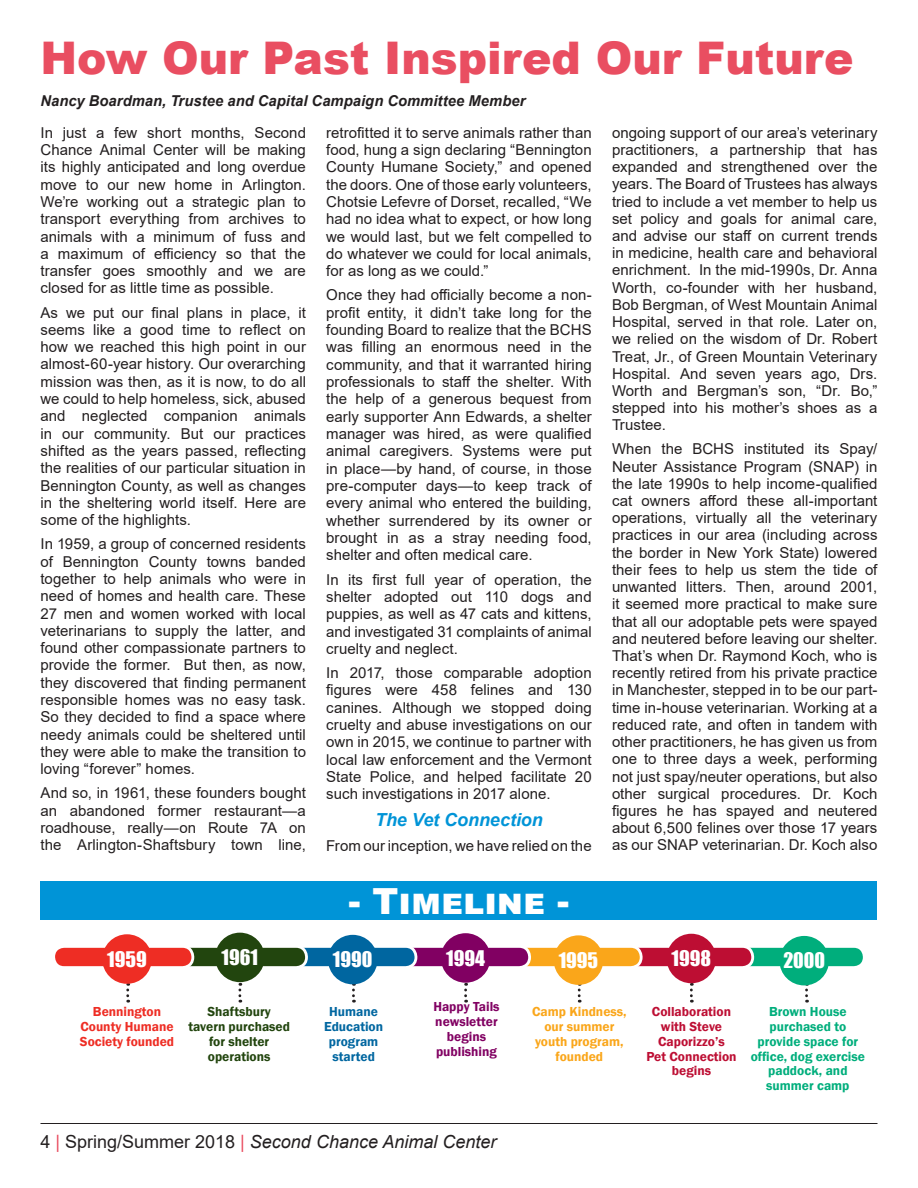
<style>
.page{position:relative;width:918px;height:1188px;background:#fff}
.page>*{position:absolute;margin:0;border:0;box-sizing:border-box;transform-origin:0 0}
.t1{font:900 45px "Arial";color:#e94e61}
.t2{font:900 36px "Arial";color:#fff}
.t3{font:19.8px "Impact";color:#fff}
.t4{font:italic 18px "Arial";color:#231f20}
.t5{font:italic 700 18px "Arial";letter-spacing:-.005em;color:#0094d7}
.t6{font:15px/17.2px "Arial";letter-spacing:.005em;color:#231f20;text-align:justify}
.t7{font:italic 700 15px "Arial";letter-spacing:.005em;color:#231f20}
.t8{font:600 13.35px/14.7px "Franklin Gothic";color:#00ae7c;text-align:center}
.t9{font:600 13.35px/14.7px "Franklin Gothic";color:#bd0e33;text-align:center}
.t10{font:600 13.35px/14.7px "Franklin Gothic";color:#22450e;text-align:center}
.t11{font:600 13.35px/14.7px "Franklin Gothic";color:#faa61a;text-align:center}
.t12{font:600 13.35px/14.7px "Franklin Gothic";color:#810062;text-align:center}
.t13{font:600 13.35px/14.7px "Franklin Gothic";color:#ee2d24;text-align:center}
.t14{font:600 13.35px/14.7px "Franklin Gothic";color:#0066a0;text-align:center}
.s1{font-style:normal}
.s2{font-style:normal;color:#e94e61}
</style>
<div class="page">
<hr style="left:40px;top:1123px;width:838px;height:1px;background:#231f20">
<div style="left:40px;top:881px;width:837px;height:39px;background:#0094d7"></div>
<svg style="left:126px;top:984px;width:3px;height:19px"></svg>
<svg style="left:352px;top:984px;width:3px;height:19px"></svg>
<svg style="left:578px;top:985px;width:3px;height:18px"></svg>
<svg style="left:238px;top:983px;width:3px;height:20px"></svg>
<svg style="left:464px;top:983px;width:3px;height:20px"></svg>
<svg style="left:690px;top:983px;width:3px;height:20px"></svg>
<svg style="left:805px;top:985px;width:3px;height:18px"></svg>
<div style="left:725px;top:946px;width:139px;height:22px;background:#00ae7c;border-radius:10px"></div>
<div style="left:724px;top:945px;width:142px;height:24px;border:3px solid #fff;border-radius:10px"></div>
<div style="left:614px;top:946px;width:139px;height:22px;background:#bd0e33;border-radius:10px"></div>
<div style="left:612px;top:945px;width:142px;height:24px;border:3px solid #fff;border-radius:10px"></div>
<div style="left:502px;top:946px;width:139px;height:22px;background:#faa61a;border-radius:10px"></div>
<div style="left:501px;top:945px;width:142px;height:24px;border:3px solid #fff;border-radius:10px"></div>
<div style="left:390px;top:946px;width:140px;height:22px;background:#810062;border-radius:10px"></div>
<div style="left:389px;top:945px;width:142px;height:24px;border:3px solid #fff;border-radius:10px"></div>
<div style="left:277px;top:946px;width:139px;height:22px;background:#0066a0;border-radius:10px"></div>
<div style="left:275px;top:945px;width:142px;height:24px;border:3px solid #fff;border-radius:10px"></div>
<div style="left:167px;top:946px;width:140px;height:22px;background:#22450e;border-radius:10px"></div>
<div style="left:166px;top:945px;width:142px;height:24px;border:3px solid #fff;border-radius:10px"></div>
<div style="left:54px;top:946px;width:139px;height:22px;background:#ee2d24;border-radius:10px"></div>
<div style="left:52px;top:945px;width:142px;height:24px;border:3px solid #fff;border-radius:10px"></div>
<div style="left:102px;top:934px;width:50px;height:50px;background:#ee2d24;border-radius:50%"></div>
<div style="left:215px;top:933px;width:50px;height:49px;background:#22450e;border-radius:50%"></div>
<div style="left:441px;top:933px;width:49px;height:50px;background:#810062;border-radius:50%"></div>
<div style="left:667px;top:934px;width:49px;height:49px;background:#bd0e33;border-radius:50%"></div>
<div style="left:328px;top:935px;width:50px;height:49px;background:#0066a0;border-radius:50%"></div>
<div style="left:554px;top:935px;width:49px;height:50px;background:#faa61a;border-radius:50%"></div>
<div style="left:779px;top:936px;width:50px;height:49px;background:#00ae7c;border-radius:50%"></div>
<h1 class="t1" style="left:40px;top:25px;width:815px">How Our Past Inspired Our Future</h1>
<p class="t7" style="left:40px;top:90px;width:487px">Nancy Boardman, Trustee and Capital Campaign Committee Member</p>
<p class="t6" style="left:40px;top:124px;width:267px">In just a few short months, Second Chance Animal Center will be making its highly anticipated and long overdue move to our new home in Arlington.<br>We’re working out a strategic plan to transport everything from archives to animals with a minimum of fuss and a maximum of efficiency so that the transfer goes smoothly and we are closed for as little time as possible.</p>
<p class="t6" style="left:40px;top:304px;width:267px">As we put our final plans in place, it seems like a good time to reflect on how we reached this high point in our almost-60-year history. Our overarching mission was then, as it is now, to do all we could to help homeless, sick, abused and neglected companion animals in our community. But our practices shifted as the years passed, reflecting the realities of our particular situation in Bennington County, as well as changes in the sheltering world itself. Here are some of the highlights.</p>
<p class="t6" style="left:40px;top:535px;width:267px">In 1959, a group of concerned residents of Bennington County towns banded together to help animals who were in need of homes and health care. These 27 men and women worked with local veterinarians to supply the latter, and found other compassionate partners to provide the former. But then, as now, they discovered that finding permanent responsible homes was no easy task.<br>So they decided to find a space where needy animals could be sheltered until they were able to make the transition to loving “forever” homes.</p>
<p class="t6" style="left:40px;top:784px;width:267px">And so, in 1961, these founders bought an abandoned former restaurant—a roadhouse, really—on Route 7A on the Arlington-Shaftsbury town line,</p>
<p class="t6" style="left:326px;top:123px;width:267px">retrofitted it to serve animals rather than food, hung a sign declaring “Bennington County Humane Society,” and opened the doors. One of those early volunteers, Chotsie Lefevre of Dorset, recalled, “We had no idea what to expect, or how long we would last, but we felt compelled to do whatever we could for local animals, for as long as we could.”</p>
<p class="t6" style="left:326px;top:286px;width:267px">Once they had officially become a non&shy;profit entity, it didn’t take long for the founding Board to realize that the BCHS was filling an enormous need in the community, and that it warranted hiring professionals to staff the shelter. With the help of a generous bequest from early supporter Ann Edwards, a shelter manager was hired, as were qualified animal caregivers. Systems were put in place—by hand, of course, in those pre-computer days—to keep track of every animal who entered the building, whether surrendered by its owner or brought in as a stray needing food, shelter and often medical care.</p>
<p class="t6" style="left:326px;top:570px;width:267px">In its first full year of operation, the shelter adopted out 110 dogs and puppies, as well as 47 cats and kittens, and investigated 31 complaints of animal cruelty and neglect.</p>
<p class="t6" style="left:326px;top:664px;width:267px">In 2017, those comparable adoption figures were 458 felines and 130 canines. Although we stopped doing cruelty and abuse investigations on our own in 2015, we continue to partner with local law enforcement and the Vermont State Police, and helped facilitate 20 such investigations in 2017 alone.</p>
<p class="t5" style="left:375px;top:808px;width:169px">The Vet Connection</p>
<p class="t6" style="left:326px;top:837px;width:267px">From our inception, we have relied on the</p>
<h2 class="t2" style="left:349px;top:875px;width:222px">- Timeline -</h2>
<p class="t6" style="left:612px;top:124px;width:267px">ongoing support of our area’s veterinary practitioners, a partnership that has expanded and strengthened over the years. The Board of Trustees has always tried to include a vet member to help us set policy and goals for animal care, and advise our staff on current trends in medicine, health care and behavioral enrichment. In the mid-1990s, Dr. Anna Worth, co-founder with her husband, Bob Bergman, of West Mountain Animal Hospital, served in that role. Later on, we relied on the wisdom of Dr. Robert Treat, Jr., of Green Mountain Veterinary Hospital. And seven years ago, Drs.<br>Worth and Bergman’s son, “Dr. Bo,” stepped into his mother’s shoes as a Trustee.</p>
<p class="t6" style="left:612px;top:440px;width:267px">When the BCHS instituted its Spay/ Neuter Assistance Program (SNAP) in the late 1990s to help income-qualified cat owners afford these all-important operations, virtually all the veterinary practices in our area (including across the border in New York State) lowered their fees to help us stem the tide of unwanted litters. Then, around 2001, it seemed more practical to make sure that all our adoptable pets were spayed and neutered before leaving our shelter.<br>That’s when Dr. Raymond Koch, who is recently retired from his private practice in Manchester, stepped in to be our part&shy;time in-house veterinarian. Working at a reduced rate, and often in tandem with other practitioners, he has given us from one to three days a week, performing not just spay/neuter operations, but also other surgical procedures. Dr. Koch figures he has spayed and neutered about 6,500 felines over those 17 years as our SNAP veterinarian. Dr. Koch also</p>
<h3 class="t3" style="left:107px;top:944px;width:41px">1959</h3>
<p class="t13" style="left:80px;top:1005px;width:96px">Bennington<br>County Humane<br>Society founded</p>
<h3 class="t3" style="left:222px;top:942px;width:38px">1961</h3>
<h3 class="t3" style="left:333px;top:944px;width:41px">1990</h3>
<h3 class="t3" style="left:446px;top:943px;width:40px">1994</h3>
<h3 class="t3" style="left:559px;top:945px;width:41px">1995</h3>
<h3 class="t3" style="left:672px;top:943px;width:41px">1998</h3>
<h3 class="t3" style="left:783px;top:945px;width:43px">2000</h3>
<p class="t10" style="left:188px;top:1005px;width:103px">Shaftsbury tavern purchased for shelter operations</p>
<p class="t14" style="left:324px;top:1005px;width:61px">Humane<br>Education program started</p>
<p class="t12" style="left:433px;top:1000px;width:68px">Happy Tails newsletter begins publishing</p>
<p class="t11" style="left:532px;top:1005px;width:96px">Camp Kindness, our summer youth program, founded</p>
<p class="t9" style="left:646px;top:1005px;width:92px">Collaboration with Steve<br>Caporizzo’s<br>Pet Connection begins</p>
<p class="t8" style="left:751px;top:1005px;width:116px">Brown House purchased to provide space for office, dog exercise paddock, and summer camp</p>
<p class="t4" style="left:40px;top:1130px;width:457px"><span class="s1">4</span> <span class="s2">|</span> <span class="s1">Spring/Summer 2018</span> <span class="s2">|</span> Second Chance Animal Center</p>
</div>
